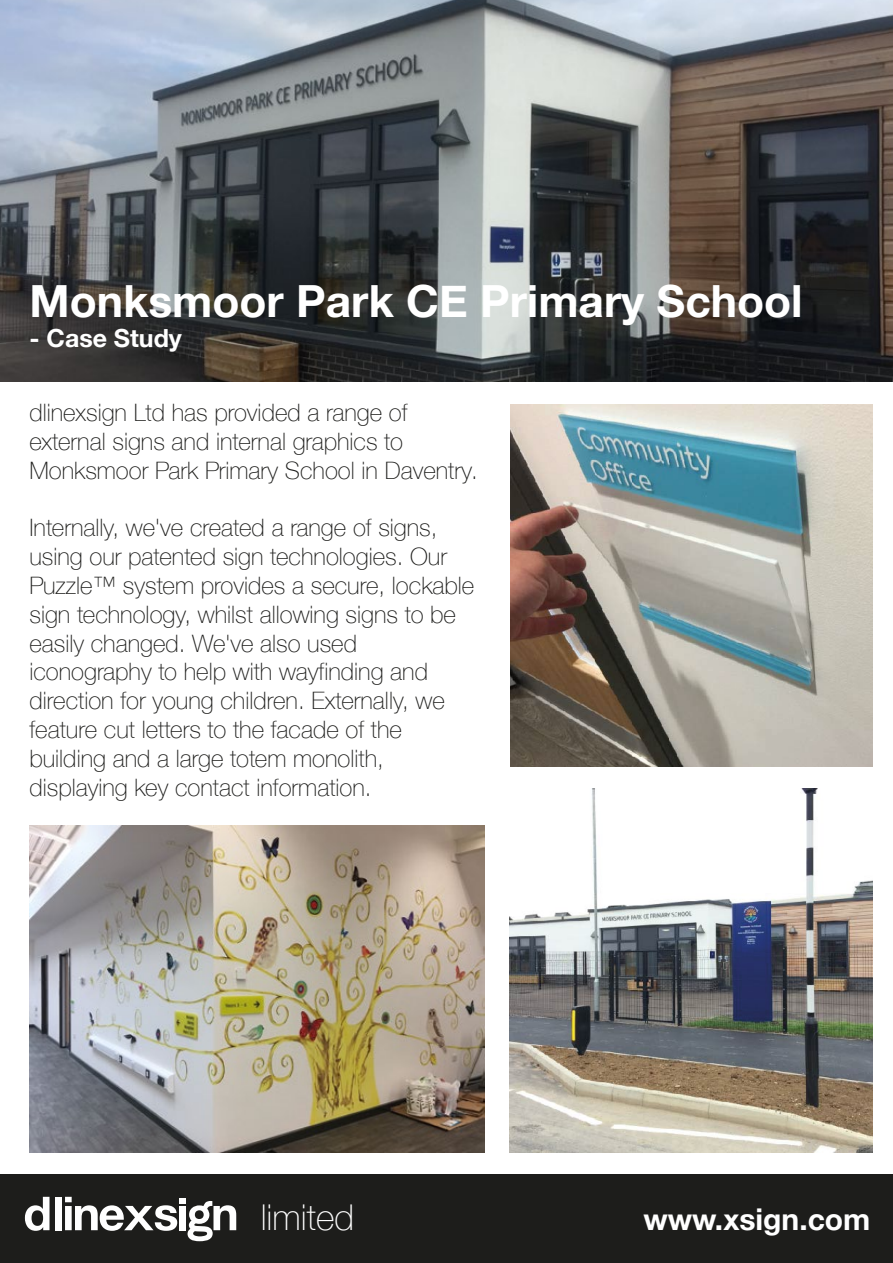
<style>
.page{position:relative;width:893px;height:1263px;background:#fff}
.page>*{position:absolute;margin:0;border:0;box-sizing:border-box;transform-origin:0 0}
.t1{font:700 44.4px "Helvetica Neue";color:#fff}
.t2{font:100 35.55px "Helvetica Neue";color:#fff}
.t3{font:700 30px "Helvetica Neue";color:#fff}
.t4{font:700 24.9px "Helvetica Neue";color:#fff}
.t5{font:100 24px/28.8px "Helvetica Neue";color:#1d1d1b}
</style>
<div class="page">
<img style="left:0;top:0;width:893px;height:382px">
<div style="left:0;top:1174px;width:893px;height:89px;background:#1d1d1b"></div>
<svg style="left:25px;top:1197px;width:25px;height:34px"></svg>
<div style="left:55px;top:1197px;width:7px;height:33px;background:#fff"></div>
<svg style="left:65px;top:1197px;width:171px;height:44px"></svg>
<img style="left:510px;top:404px;width:362px;height:362px">
<img style="left:510px;top:789px;width:363px;height:363px">
<img style="left:29px;top:825px;width:455px;height:327px">
<h1 class="t1" style="left:29px;top:266px;width:775px">Monksmoor Park CE Primary School</h1>
<p class="t4" style="left:29px;top:318px;width:154px">- Case Study</p>
<p class="t5" style="left:29px;top:397px;width:450px">dlinexsign Ltd has provided a range of external signs and internal graphics to<br>Monksmoor Park Primary School in Daventry.</p>
<p class="t5" style="left:29px;top:512px;width:446px">Internally, we've created a range of signs, using our patented sign technologies. Our Puzzle™ system provides a secure, lockable sign technology, whilst allowing signs to be easily changed. We've also used iconography to help with wayfinding and direction for young children. Externally, we feature cut letters to the facade of the building and a large totem monolith, displaying key contact information.</p>
<h2 class="t2" style="left:261px;top:1190px;width:95px">limited</h2>
<p class="t3" style="left:643px;top:1196px;width:229px">www.xsign.com</p>
</div>
